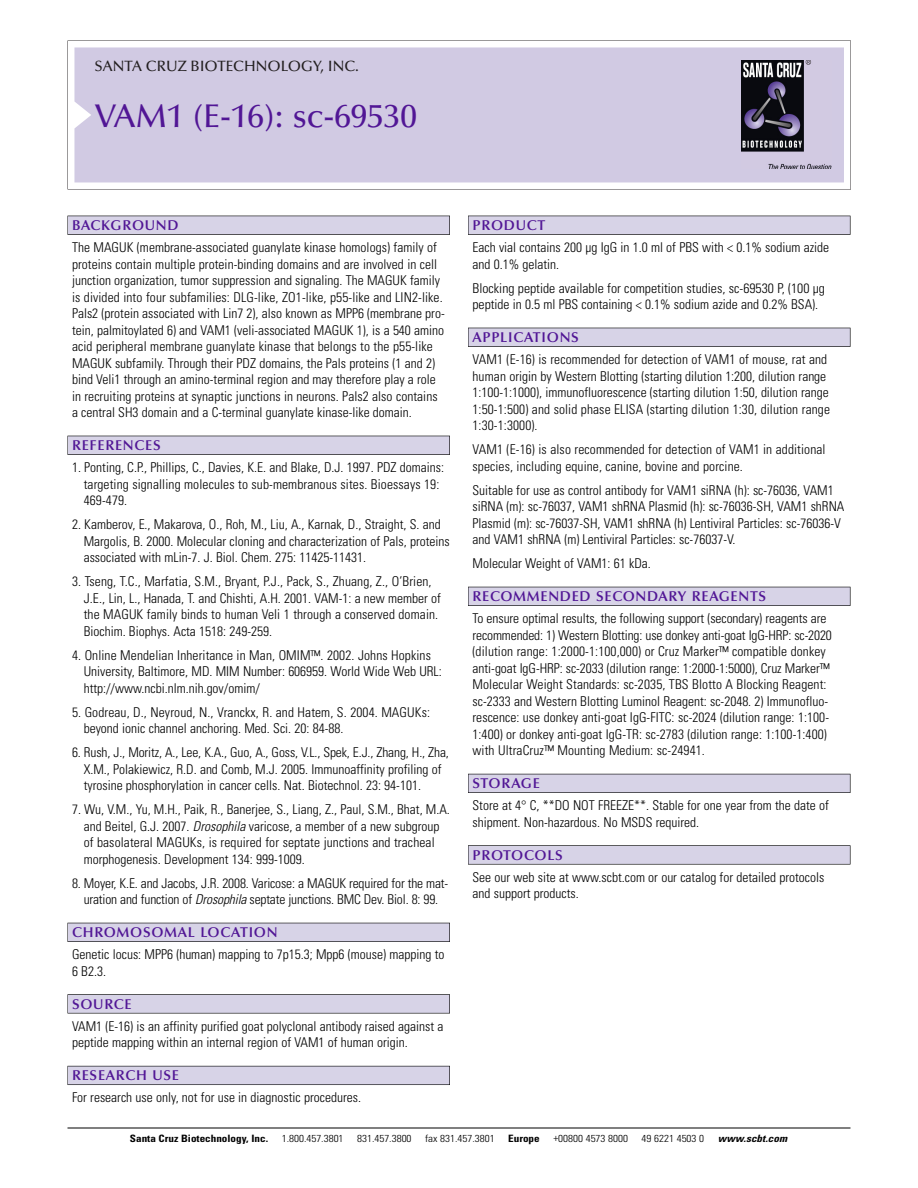
<style>
.page{position:relative;width:918px;height:1188px;background:#fff}
.page>*{position:absolute;margin:0;border:0;box-sizing:border-box;transform-origin:0 0}
.t1{font:500 33px "Optima";color:#511695}
.t2{font:500 15px "Optima";color:#231f20}
.t3{font:600 14.25px "Optima";letter-spacing:.05em;color:#511695}
.t4{font:300 condensed 13.5px/16.5px "Univers";color:#000}
.t5{font:300 condensed 10.2px "Univers";color:#000;scale:1.1 1}
.t6{font:700 condensed 10.2px "Univers";color:#000;scale:1.1 1}
.t7{font:italic 700 condensed 10.2px "Univers";letter-spacing:.005em;color:#000;scale:1.1 1}
.s1{font-style:italic}
</style>
<div class="page">
<svg style="left:68px;top:40px;width:783px;height:149px"></svg>
<div style="left:74px;top:47px;width:770px;height:135px;background:#d1cae3"></div>
<img style="left:741px;top:60px;width:90px;height:108px">
<div style="left:68px;top:216px;width:382px;height:19px;background:#525155"></div>
<div style="left:68px;top:216px;width:381px;height:18px;background:#d7d3e7"></div>
<div style="left:68px;top:436px;width:382px;height:19px;background:#515055"></div>
<div style="left:68px;top:436px;width:381px;height:18px;background:#d7d3e7"></div>
<div style="left:68px;top:923px;width:382px;height:19px;background:#525158"></div>
<div style="left:68px;top:923px;width:381px;height:18px;background:#d7d3e7"></div>
<div style="left:68px;top:994px;width:382px;height:19px;background:#575759"></div>
<div style="left:68px;top:995px;width:381px;height:18px;background:#d7d3e7"></div>
<div style="left:68px;top:1066px;width:382px;height:19px;background:#5b5a62"></div>
<div style="left:68px;top:1066px;width:381px;height:18px;background:#d7d3e7"></div>
<div style="left:468px;top:216px;width:382px;height:19px;background:#525155"></div>
<div style="left:468px;top:216px;width:382px;height:18px;background:#d7d3e7"></div>
<div style="left:468px;top:328px;width:382px;height:19px;background:#515055"></div>
<div style="left:468px;top:328px;width:382px;height:18px;background:#d7d3e7"></div>
<div style="left:468px;top:587px;width:382px;height:19px;background:#525158"></div>
<div style="left:468px;top:587px;width:382px;height:18px;background:#d7d3e7"></div>
<div style="left:468px;top:774px;width:382px;height:19px;background:#54535a"></div>
<div style="left:468px;top:774px;width:382px;height:18px;background:#d7d3e7"></div>
<svg style="left:468px;top:845px;width:382px;height:20px"></svg>
<div style="left:468px;top:846px;width:382px;height:18px;background:#d7d3e7"></div>
<hr style="left:68px;top:1128px;width:782px;height:1px;background:#000">
<p class="t2" style="left:94px;top:61px;width:266px">SANTA CRUZ BIOTECHNOLOGY, INC.</p>
<h1 class="t1" style="left:94px;top:103px;width:324px">VAM1 (E-16): sc-69530</h1>
<p class="t3" style="left:72px;top:219px;width:108px">BACKGROUND</p>
<p class="t4" style="left:72px;top:240px;width:374px">The MAGUK (membrane-associated guanylate kinase homologs) family of proteins contain multiple protein-binding domains and are involved in cell junction organization, tumor suppression and signaling. The MAGUK family is divided into four subfamilies: DLG-like, ZO1-like, p55-like and LIN2-like.<br>Pals2 (protein associated with Lin7 2), also known as MPP6 (membrane pro&shy;tein, palmitoylated 6) and VAM1 (veli-associated MAGUK 1), is a 540 amino acid peripheral membrane guanylate kinase that belongs to the p55-like MAGUK subfamily. Through their PDZ domains, the Pals proteins (1 and 2) bind Veli1 through an amino-terminal region and may therefore play a role in recruiting proteins at synaptic junctions in neurons. Pals2 also contains a central SH3 domain and a C-terminal guanylate kinase-like domain.</p>
<p class="t3" style="left:72px;top:440px;width:90px">REFERENCES</p>
<p class="t4" style="left:84px;top:460px;width:362px;text-indent:-12px">1. Ponting, C.P., Phillips, C., Davies, K.E. and Blake, D.J. 1997. PDZ domains: targeting signalling molecules to sub-membranous sites. Bioessays 19:<br>469-479.</p>
<p class="t4" style="left:84px;top:517px;width:368px;text-indent:-12px">2. Kamberov, E., Makarova, O., Roh, M., Liu, A., Karnak, D., Straight, S. and<br>Margolis, B. 2000. Molecular cloning and characterization of Pals, proteins associated with mLin-7. J. Biol. Chem. 275: 11425-11431.</p>
<p class="t4" style="left:84px;top:574px;width:359px;text-indent:-12px">3. Tseng, T.C., Marfatia, S.M., Bryant, P.J., Pack, S., Zhuang, Z., O’Brien, J.E., Lin, L., Hanada, T. and Chishti, A.H. 2001. VAM-1: a new member of the MAGUK family binds to human Veli 1 through a conserved domain.<br>Biochim. Biophys. Acta 1518: 249-259.</p>
<p class="t4" style="left:84px;top:648px;width:360px;text-indent:-12px">4. Online Mendelian Inheritance in Man, OMIM™. 2002. Johns Hopkins<br>University, Baltimore, MD. MIM Number: 606959. World Wide Web URL: http://www.ncbi.nlm.nih.gov/omim/</p>
<p class="t4" style="left:84px;top:705px;width:348px;text-indent:-12px">5. Godreau, D., Neyroud, N., Vranckx, R. and Hatem, S. 2004. MAGUKs: beyond ionic channel anchoring. Med. Sci. 20: 84-88.</p>
<p class="t4" style="left:84px;top:745px;width:367px;text-indent:-12px">6. Rush, J., Moritz, A., Lee, K.A., Guo, A., Goss, V.L., Spek, E.J., Zhang, H., Zha,<br>X.M., Polakiewicz, R.D. and Comb, M.J. 2005. Immunoaffinity profiling of tyrosine phosphorylation in cancer cells. Nat. Biotechnol. 23: 94-101.</p>
<p class="t4" style="left:84px;top:802px;width:368px;text-indent:-12px">7. Wu, V.M., Yu, M.H., Paik, R., Banerjee, S., Liang, Z., Paul, S.M., Bhat, M.A. and Beitel, G.J. 2007. <span class="s1">Drosophila</span> varicose, a member of a new subgroup of basolateral MAGUKs, is required for septate junctions and tracheal morphogenesis. Development 134: 999-1009.</p>
<p class="t4" style="left:72px;top:876px;width:378px;text-align:center">8. Moyer, K.E. and Jacobs, J.R. 2008. Varicose: a MAGUK required for the mat&shy;uration and function of <span class="s1">Drosophila</span> septate junctions. BMC Dev. Biol. 8: 99.</p>
<p class="t3" style="left:72px;top:927px;width:207px">CHROMOSOMAL LOCATION</p>
<p class="t4" style="left:72px;top:947px;width:374px">Genetic locus: MPP6 (human) mapping to 7p15.3; Mpp6 (mouse) mapping to<br>6 B2.3.</p>
<p class="t3" style="left:72px;top:998px;width:61px">SOURCE</p>
<p class="t4" style="left:72px;top:1019px;width:373px">VAM1 (E-16) is an affinity purified goat polyclonal antibody raised against a peptide mapping within an internal region of VAM1 of human origin.</p>
<p class="t3" style="left:72px;top:1070px;width:109px">RESEARCH USE</p>
<p class="t4" style="left:72px;top:1090px;width:290px">For research use only, not for use in diagnostic procedures.</p>
<p class="t3" style="left:473px;top:219px;width:74px">PRODUCT</p>
<p class="t4" style="left:473px;top:240px;width:358px">Each vial contains 200 µg IgG in 1.0 ml of PBS with &lt; 0.1% sodium azide and 0.1% gelatin.</p>
<p class="t4" style="left:473px;top:281px;width:354px">Blocking peptide available for competition studies, sc-69530 P, (100 µg peptide in 0.5 ml PBS containing &lt; 0.1% sodium azide and 0.2% BSA).</p>
<p class="t3" style="left:473px;top:332px;width:108px">APPLICATIONS</p>
<p class="t4" style="left:473px;top:352px;width:359px">VAM1 (E-16) is recommended for detection of VAM1 of mouse, rat and human origin by Western Blotting (starting dilution 1:200, dilution range 1:100-1:1000), immunofluorescence (starting dilution 1:50, dilution range 1:50-1:500) and solid phase ELISA (starting dilution 1:30, dilution range 1:30-1:3000).</p>
<p class="t4" style="left:473px;top:442px;width:355px">VAM1 (E-16) is also recommended for detection of VAM1 in additional species, including equine, canine, bovine and porcine.</p>
<p class="t4" style="left:473px;top:483px;width:373px">Suitable for use as control antibody for VAM1 siRNA (h): sc-76036, VAM1 siRNA (m): sc-76037, VAM1 shRNA Plasmid (h): sc-76036-SH, VAM1 shRNA Plasmid (m): sc-76037-SH, VAM1 shRNA (h) Lentiviral Particles: sc-76036-V and VAM1 shRNA (m) Lentiviral Particles: sc-76037-V.</p>
<p class="t4" style="left:473px;top:556px;width:180px">Molecular Weight of VAM1: 61 kDa.</p>
<p class="t3" style="left:473px;top:591px;width:295px">RECOMMENDED SECONDARY REAGENTS</p>
<p class="t4" style="left:473px;top:611px;width:361px">To ensure optimal results, the following support (secondary) reagents are recommended: 1) Western Blotting: use donkey anti-goat IgG-HRP: sc-2020 (dilution range: 1:2000-1:100,000) or Cruz Marker™ compatible donkey anti-goat IgG-HRP: sc-2033 (dilution range: 1:2000-1:5000), Cruz Marker™ Molecular Weight Standards: sc-2035, TBS Blotto A Blocking Reagent: sc-2333 and Western Blotting Luminol Reagent: sc-2048. 2) Immunofluo&shy;rescence: use donkey anti-goat IgG-FITC: sc-2024 (dilution range: 1:100- 1:400) or donkey anti-goat IgG-TR: sc-2783 (dilution range: 1:100-1:400) with UltraCruz™ Mounting Medium: sc-24941.</p>
<p class="t3" style="left:473px;top:778px;width:69px">STORAGE</p>
<p class="t4" style="left:473px;top:798px;width:358px">Store at 4° C, **DO NOT FREEZE**. Stable for one year from the date of shipment. Non-hazardous. No MSDS required.</p>
<p class="t3" style="left:473px;top:849px;width:92px">PROTOCOLS</p>
<p class="t4" style="left:473px;top:870px;width:353px">See our web site at www.scbt.com or our catalog for detailed protocols and support products.</p>
<p class="t6" style="left:130px;top:1135px;width:127px">Santa Cruz Biotechnology, Inc.</p>
<p class="t5" style="left:282px;top:1135px;width:58px">1.800.457.3801</p>
<p class="t5" style="left:357px;top:1135px;width:51px">831.457.3800</p>
<p class="t5" style="left:425px;top:1135px;width:65px">fax 831.457.3801</p>
<p class="t6" style="left:508px;top:1135px;width:30px">Europe</p>
<p class="t5" style="left:553px;top:1135px;width:69px">+00800 4573 8000</p>
<p class="t5" style="left:642px;top:1135px;width:58px">49 6221 4503 0</p>
<p class="t7" style="left:718px;top:1135px;width:64px">www.scbt.com</p>
</div>
